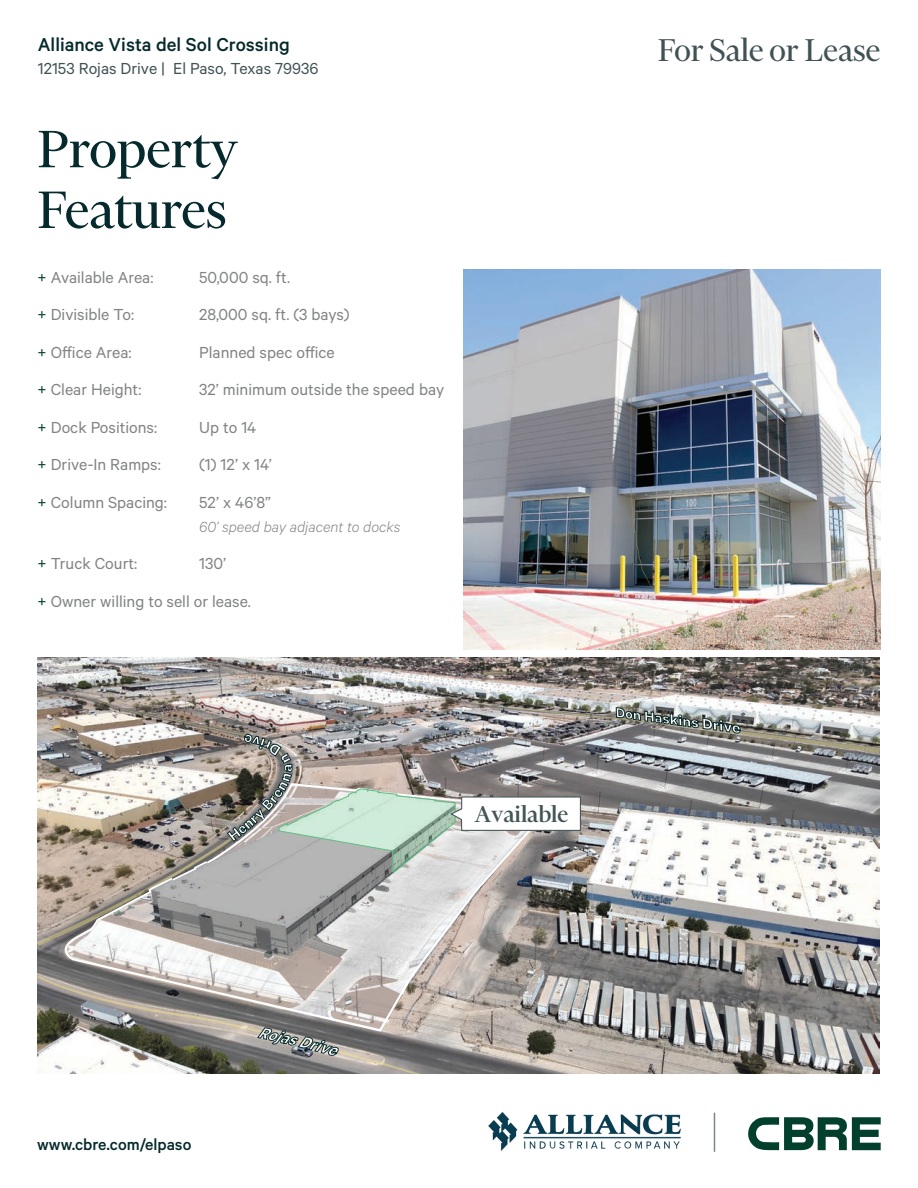
<style>
.page{position:relative;width:918px;height:1188px;background:#fff}
.page>*{position:absolute;margin:0;border:0;box-sizing:border-box;transform-origin:0 0}
.t1{font:60px/60.8px "Financier Display";color:#05292c}
.t2{font:36px "Financier Display";color:#415255}
.t3{font:500 26.1px "Financier Display";color:#445457}
.t4{font:500 21px "Calibre";color:#05292c}
.t5{font:18px/37.5px "Calibre";color:#808581}
.t6{font:18px "Calibre";color:#415255}
.t7{font:500 18px "Calibre";color:#05292c}
.t8{font:italic 300 16.5px "Calibre";color:#808581}
.s1{color:#023f2c}
</style>
<div class="page">
<svg style="left:748px;top:1117px;width:133px;height:33px"></svg>
<img style="left:488px;top:1113px;width:193px;height:37px">
<hr style="left:714px;top:1113px;width:1px;height:39px;background:#425355">
<img style="left:464px;top:270px;width:417px;height:379px">
<img style="left:38px;top:658px;width:842px;height:416px">
<img style="left:38px;top:689px;width:249px;height:257px">
<svg style="left:38px;top:976px;width:545px;height:98px;background:#989690"></svg>
<svg style="left:257px;top:1033px;width:82px;height:23px;background:#848988"></svg>
<svg style="left:50px;top:782px;width:494px;height:251px;background:#b4aca5"></svg>
<img style="left:147px;top:699px;width:733px;height:260px">
<p class="t4" style="left:38px;top:33px;width:254px">Alliance Vista del Sol Crossing</p>
<p class="t6" style="left:38px;top:58px;width:282px">12153 Rojas Drive | El Paso, Texas 79936</p>
<h1 class="t1" style="left:38px;top:118px;width:202px">Property<br>Features</h1>
<p class="t5" style="left:37px;top:258px;width:118px"><span class="s1">+</span> Available Area:</p>
<p class="t5" style="left:199px;top:258px;width:92px">50,000 sq. ft.</p>
<p class="t5" style="left:37px;top:295px;width:99px"><span class="s1">+</span> Divisible To:</p>
<p class="t5" style="left:199px;top:295px;width:152px">28,000 sq. ft. (3 bays)</p>
<p class="t5" style="left:37px;top:333px;width:96px"><span class="s1">+</span> Office Area:</p>
<p class="t5" style="left:199px;top:333px;width:137px">Planned spec office</p>
<p class="t5" style="left:37px;top:370px;width:106px"><span class="s1">+</span> Clear Height:</p>
<p class="t5" style="left:199px;top:370px;width:246px">32’ minimum outside the speed bay</p>
<p class="t5" style="left:37px;top:408px;width:121px"><span class="s1">+</span> Dock Positions:</p>
<p class="t5" style="left:199px;top:408px;width:59px">Up to 14</p>
<p class="t5" style="left:37px;top:445px;width:125px"><span class="s1">+</span> Drive-In Ramps:</p>
<p class="t5" style="left:199px;top:445px;width:74px">(1) 12’ x 14’</p>
<p class="t5" style="left:37px;top:483px;width:131px"><span class="s1">+</span> Column Spacing:</p>
<p class="t5" style="left:199px;top:483px;width:73px">52’ x 46’8”</p>
<p class="t8" style="left:199px;top:517px;width:203px">60’ speed bay adjacent to docks</p>
<p class="t5" style="left:37px;top:545px;width:102px"><span class="s1">+</span> Truck Court:</p>
<p class="t5" style="left:37px;top:545px;width:215px;text-indent:162px">130’<br><span class="s1">+</span> Owner willing to sell or lease.</p>
<h3 class="t3" style="left:474px;top:800px;width:95px">Available</h3>
<h2 class="t2" style="left:658px;top:32px;width:224px">For Sale or Lease</h2>
<p class="t7" style="left:37px;top:1134px;width:156px">www.cbre.com/elpaso</p>
</div>
